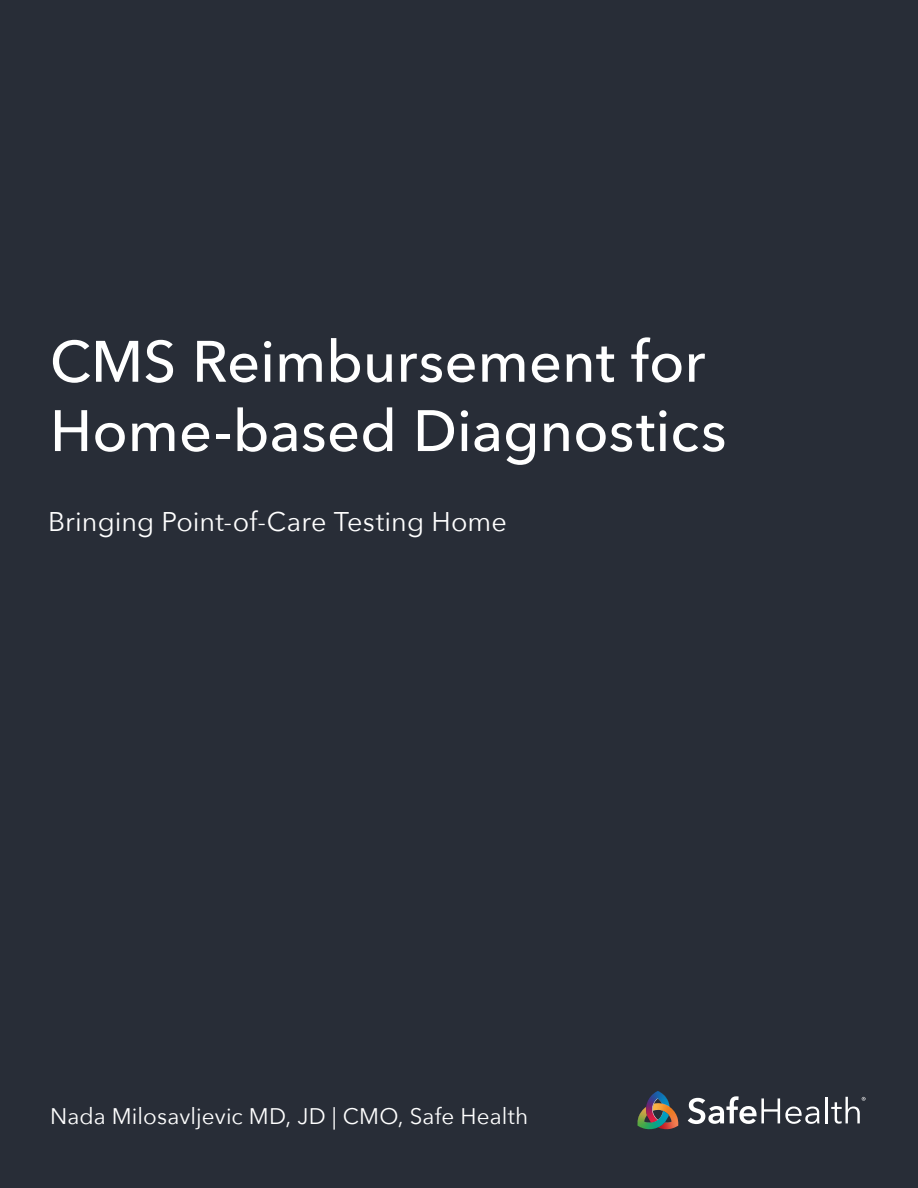
<style>
.page{position:relative;width:918px;height:1188px;background:#282d37}
.page>*{position:absolute;margin:0;border:0;box-sizing:border-box;transform-origin:0 0}
.t1{font:500 57.75px/69.3px "Avenir Next";color:#fff}
.t2{font:27px "Avenir Next";color:#fff}
.t3{font:22.5px "Avenir Next";letter-spacing:.005em;color:#fff}
</style>
<div class="page">
<svg style="left:688px;top:1096px;width:131px;height:28px"></svg>
<hr style="left:825px;top:1097px;width:3px;height:26px;background:#fff">
<img style="left:669px;top:1107px;width:9px;height:22px">
<img style="left:637px;top:1107px;width:32px;height:23px">
<img style="left:646px;top:1091px;width:24px;height:32px">
<svg style="left:831px;top:1097px;width:35px;height:27px"></svg>
<p class="t1" style="left:50px;top:325px;width:678px">CMS Reimbursement for<br>Home-based Diagnostics</p>
<p class="t2" style="left:48px;top:499px;width:460px">Bringing Point-of-Care Testing Home</p>
<p class="t3" style="left:50px;top:1097px;width:480px">Nada Milosavljevic MD, JD | CMO, Safe Health</p>
</div>
